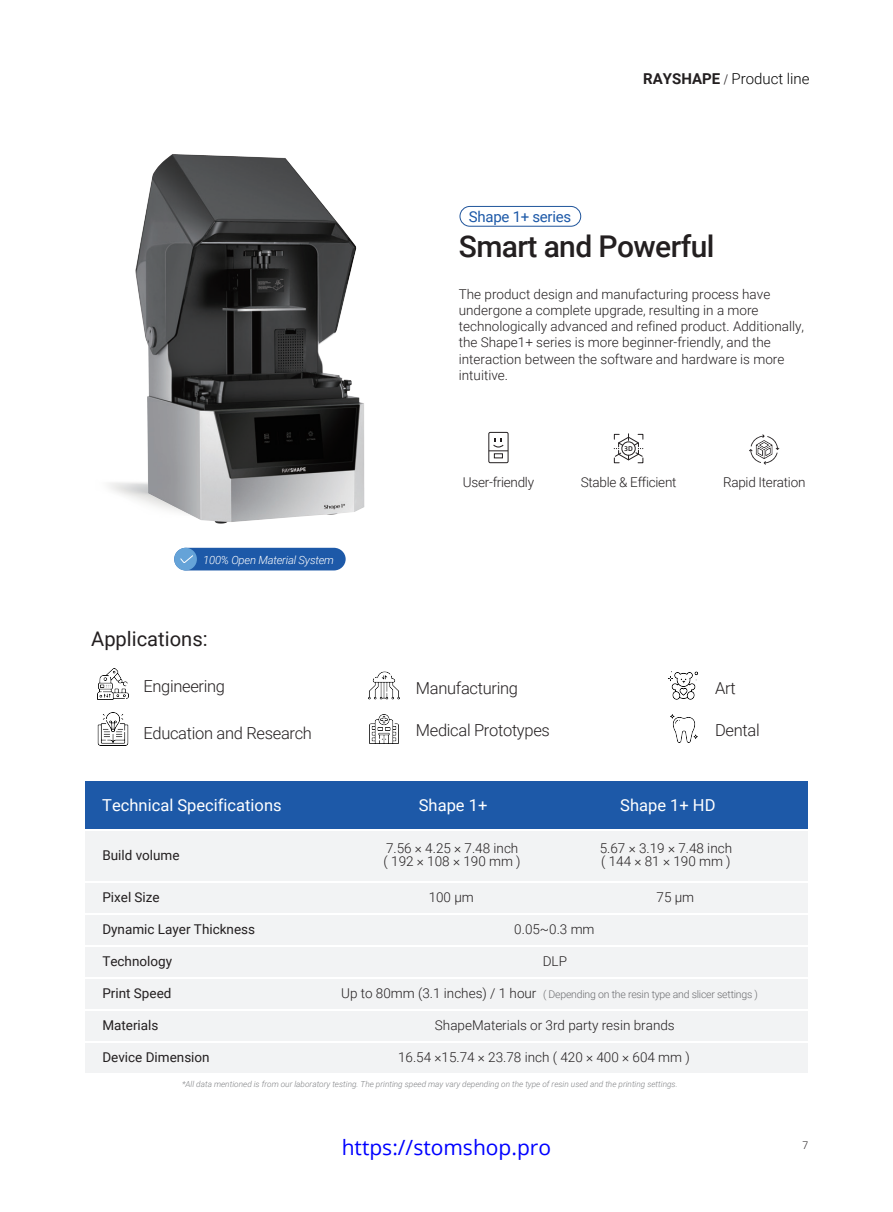
<style>
.page{position:relative;width:893px;height:1212px;background:#fff}
.page>*{position:absolute;margin:0;border:0;box-sizing:border-box;transform-origin:0 0}
.t1{font:500 30px "Roboto";letter-spacing:-.02em;color:#231f20}
.t2{font:21px "Open Sans Regular 735";color:#00f}
.t3{font:20.1px "Roboto";color:#231f20}
.t4{font:300 16.5px "Roboto";letter-spacing:-.02em;color:#231f20}
.t5{font:16.5px "Roboto";color:#fff}
.t6{font:300 15px "Roboto";color:#030303}
.t7{font:15px "Roboto";letter-spacing:-.02em;color:#1d59a8}
.t8{font:300 13.5px/16.2px "Roboto";color:#231f20}
.t9{font:13.5px "Roboto";color:#231f20}
.t10{font:300 13.5px "Roboto";letter-spacing:-.02em;color:#231f20}
.t11{font:italic 300 11.25px "Roboto";letter-spacing:-.02em;color:#fff}
.t12{font:300 10.5px "Roboto";letter-spacing:-.02em;color:#6c6d70}
.t13{font:300 10.5px "Roboto";color:#231f20}
.t14{font:italic 300 8.25px "Roboto";color:#808285}
.t15{font:700 6.9px "Alibaba Pu Hui Ti 2 75 Semi";color:#231f20}
.s1{font-weight:700;color:#231f20}
.s2{font-family:"Adobe Song Std";color:#231f20}
.s3{font-size:13.5px;color:#231f20}
</style>
<div class="page">
<img style="left:109px;top:154px;width:256px;height:402px">
<svg style="left:196px;top:536px;width:33px;height:11px"></svg>
<svg style="left:314px;top:527px;width:22px;height:7px"></svg>
<div style="left:86px;top:781px;width:722px;height:47px;background:#1d59a8"></div>
<div style="left:86px;top:883px;width:722px;height:30px;background:#f2f3f4"></div>
<div style="left:86px;top:915px;width:722px;height:30px;background:#f2f3f4"></div>
<div style="left:86px;top:947px;width:722px;height:30px;background:#f2f3f4"></div>
<div style="left:86px;top:979px;width:722px;height:30px;background:#f2f3f4"></div>
<div style="left:86px;top:1011px;width:722px;height:30px;background:#f2f3f4"></div>
<div style="left:86px;top:1043px;width:722px;height:30px;background:#f2f3f4"></div>
<div style="left:86px;top:831px;width:722px;height:50px;background:#f2f3f4"></div>
<svg style="left:490px;top:438px;width:16px;height:13px"></svg>
<div style="left:494px;top:453px;width:9px;height:5px;border:1px solid #231f20"></div>
<div style="left:488px;top:432px;width:20px;height:31px;border:1px solid #231f20"></div>
<svg style="left:749px;top:434px;width:30px;height:31px"></svg>
<svg style="left:614px;top:434px;width:30px;height:29px"></svg>
<div style="left:460px;top:206px;width:121px;height:21px;border:1px solid #1f549b;border-radius:10px"></div>
<img style="left:368px;top:671px;width:31px;height:29px">
<img style="left:369px;top:714px;width:29px;height:30px">
<img style="left:97px;top:712px;width:32px;height:33px">
<img style="left:668px;top:671px;width:30px;height:29px">
<img style="left:97px;top:668px;width:31px;height:31px">
<img style="left:670px;top:714px;width:28px;height:28px">
<div style="left:174px;top:548px;width:172px;height:22px;background:#1d59a8;border-radius:12px"></div>
<div style="left:174px;top:548px;width:23px;height:22px;background:#65a3d8;border-radius:50%"></div>
<svg style="left:180px;top:555px;width:13px;height:8px"></svg>
<p class="t7" style="left:469px;top:206px;width:104px">Shape 1+ series</p>
<p class="t6" style="left:643px;top:69px;width:168px"><span class="s1">RAYSHAPE</span> <span class="s2">/</span> Product line</p>
<h1 class="t1" style="left:459px;top:225px;width:257px">Smart and Powerful</h1>
<p class="t8" style="left:459px;top:285px;width:347px">The product design and manufacturing process have undergone a complete upgrade, resulting in a more technologically advanced and refined product. Additionally, the Shape1+ series is more beginner-friendly, and the interaction between the software and hardware is more intuitive.</p>
<p class="t15" style="left:624px;top:443px;width:10px">3D</p>
<p class="t11" style="left:203px;top:552px;width:132px">100% Open Material System</p>
<p class="t10" style="left:463px;top:472px;width:73px">User-friendly</p>
<p class="t10" style="left:581px;top:472px;width:97px">Stable &amp; Efficient</p>
<p class="t10" style="left:723px;top:472px;width:84px">Rapid Iteration</p>
<h3 class="t3" style="left:91px;top:625px;width:118px">Applications:</h3>
<p class="t4" style="left:143px;top:674px;width:83px">Engineering</p>
<p class="t4" style="left:416px;top:677px;width:104px">Manufacturing</p>
<p class="t4" style="left:143px;top:722px;width:170px">Education and Research</p>
<p class="t4" style="left:416px;top:719px;width:136px">Medical Prototypes</p>
<p class="t4" style="left:715px;top:676px;width:22px">Art</p>
<p class="t4" style="left:715px;top:719px;width:46px">Dental</p>
<p class="t5" style="left:102px;top:794px;width:181px">Technical Specifications</p>
<p class="t5" style="left:419px;top:794px;width:70px">Shape 1+</p>
<p class="t5" style="left:620px;top:794px;width:97px">Shape 1+ HD</p>
<p class="t9" style="left:102px;top:845px;width:79px">Build volume</p>
<p class="t8" style="left:384px;top:841px;width:139px;line-height:13.2px">7.56 × 4.25 × 7.48 inch ( 192 × 108 × 190 mm )</p>
<p class="t8" style="left:600px;top:841px;width:134px;line-height:13.2px">5.67 × 3.19 × 7.48 inch ( 144 × 81 × 190 mm )</p>
<p class="t9" style="left:102px;top:887px;width:59px">Pixel Size</p>
<p class="t9" style="left:102px;top:919px;width:154px">Dynamic Layer Thickness</p>
<p class="t9" style="left:102px;top:951px;width:71px">Technology</p>
<p class="t8" style="left:429px;top:888px;width:47px">100 μm</p>
<p class="t8" style="left:656px;top:888px;width:39px">75 μm</p>
<p class="t8" style="left:514px;top:920px;width:82px">0.05~0.3 mm</p>
<p class="t8" style="left:543px;top:952px;width:26px">DLP</p>
<p class="t12" style="left:341px;top:987px;width:418px"><span class="s3">Up to 80mm (3.1 inches) / 1 hour</span> ( Depending on the resin type and slicer settings )</p>
<p class="t9" style="left:102px;top:984px;width:71px">Print Speed</p>
<p class="t9" style="left:102px;top:1016px;width:58px">Materials</p>
<p class="t8" style="left:435px;top:1016px;width:241px">ShapeMaterials or 3rd party resin brands</p>
<p class="t9" style="left:102px;top:1048px;width:109px">Device Dimension</p>
<p class="t8" style="left:398px;top:1048px;width:293px">16.54 ×15.74 × 23.78 inch ( 420 × 400 × 604 mm )</p>
<p class="t14" style="left:182px;top:1078px;width:497px">*All data mentioned is from our laboratory testing. The printing speed may vary depending on the type of resin used and the printing settings.</p>
<h2 class="t2" style="left:342px;top:1132px;width:211px">https://stomshop.pro</h2>
<p class="t13" style="left:803px;top:1137px;width:7px">7</p>
</div>
